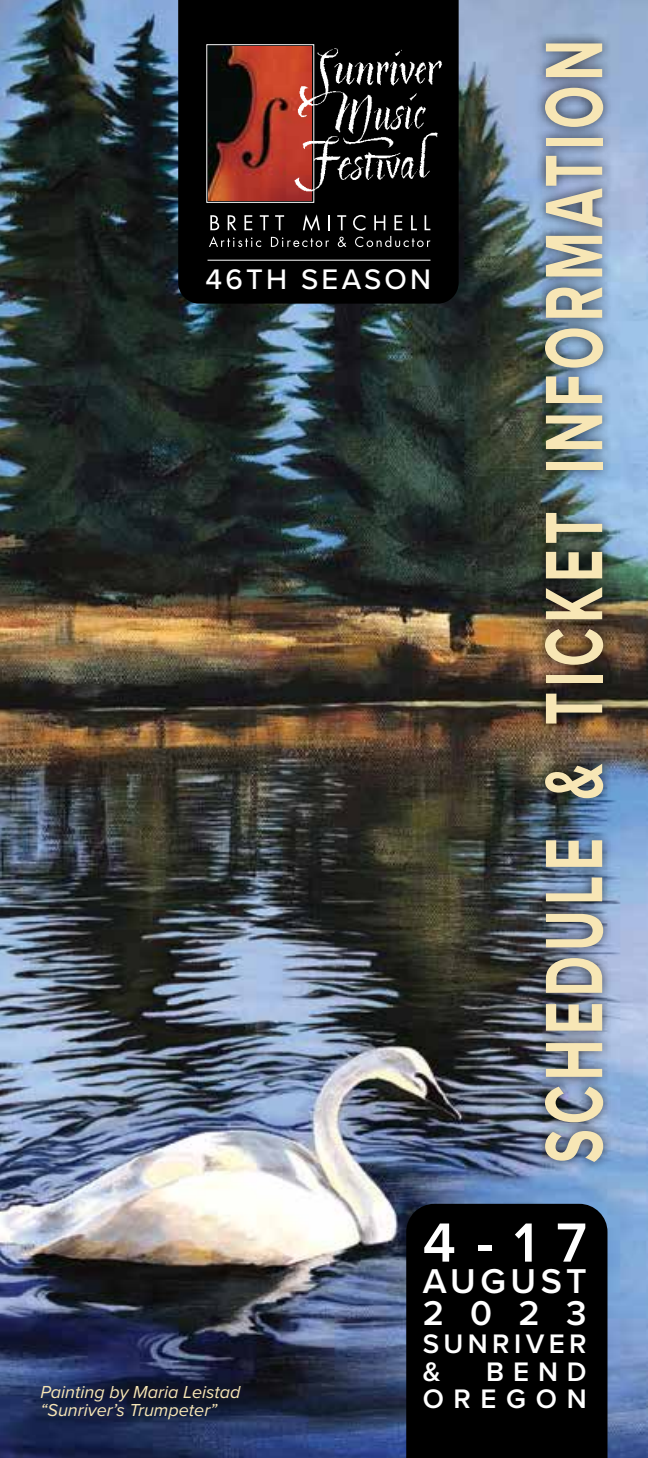
<style>
.page{position:relative;width:648px;height:1458px;background:#fff}
.page>*{position:absolute;margin:0;border:0;box-sizing:border-box;transform-origin:0 0}
.t1{font:700 84.38px "Proxima Nova";letter-spacing:.09em;color:#f7e6b5;scale:.67 1}
.t2{font:600 57.15px "Proxima Nova";color:#fff}
.t3{font:600 35.77px/31.7px "Proxima Nova";letter-spacing:.125em;color:#fff}
.t4{font:500 29.25px "Proxima Nova";letter-spacing:.11em;color:#fff}
.t5{font:600 27.68px/27.7px "Proxima Nova";letter-spacing:.345em;color:#fff;text-align:right}
.t6{font:600 27.68px/27.7px "Proxima Nova";letter-spacing:.16em;color:#fff}
.t7{font:italic 18px/18px "Proxima Nova";color:#f7e6b5}
</style>
<div class="page">
<img style="left:0;top:0;width:648px;height:1458px">
<div style="left:178px;top:0;width:281px;height:304px;background:#000"></div>
<div style="left:206px;top:44px;width:108px;height:159px;border:1px solid #fff"></div>
<img style="left:208px;top:46px;width:104px;height:155px">
<img style="left:286px;top:39px;width:160px;height:161px">
<svg style="left:210px;top:215px;width:9px;height:15px"></svg>
<svg style="left:228px;top:215px;width:8px;height:15px"></svg>
<svg style="left:244px;top:215px;width:8px;height:15px"></svg>
<svg style="left:260px;top:215px;width:9px;height:15px"></svg>
<svg style="left:275px;top:215px;width:9px;height:15px"></svg>
<svg style="left:303px;top:214px;width:17px;height:17px"></svg>
<svg style="left:328px;top:215px;width:2px;height:15px"></svg>
<svg style="left:337px;top:215px;width:9px;height:15px"></svg>
<svg style="left:209px;top:236px;width:52px;height:11px"></svg>
<svg style="left:271px;top:237px;width:58px;height:10px"></svg>
<svg style="left:338px;top:237px;width:8px;height:10px"></svg>
<svg style="left:353px;top:215px;width:77px;height:32px;background:#272727"></svg>
<hr style="left:208px;top:260px;width:223px;height:1px;background:#fff">
<div style="left:406px;top:1204px;width:202px;height:254px;background:#000"></div>
<div style="left:533px;top:31px;width:82px;height:1141px;background:#000;opacity:.75"></div>
<h3 class="t4" style="left:206px;top:258px;width:227px">46TH SEASON</h3>
<h1 class="t1" style="left:511px;top:1163px;width:1678px;rotate:-90deg">SCHEDULE &amp; TICKET INFORMATION</h1>
<p class="t7" style="left:40px;top:1382px;width:202px">Painting by Maria Leistad “Sunriver’s Trumpeter”</p>
<h2 class="t2" style="left:423px;top:1200px;width:166px">4-17</h2>
<h3 class="t3" style="left:423px;top:1265px;width:165px">AUGUST<br>2023</h3>
<h3 class="t6" style="left:423px;top:1329px;width:165px">SUNRIVER &amp;</h3>
<h3 class="t5" style="left:423px;top:1357px;width:166px">BEND<br>OREGON</h3>
</div>
